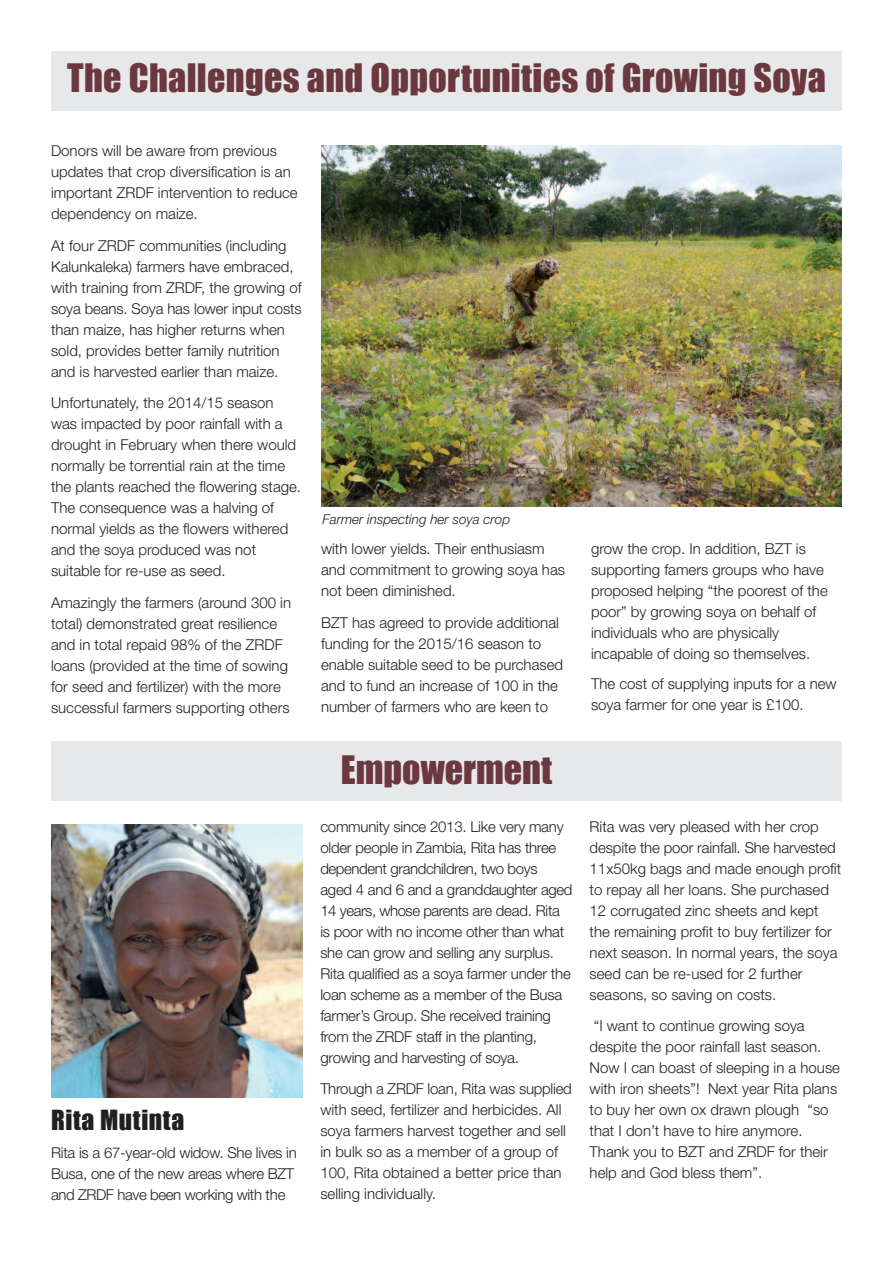
<style>
.page{position:relative;width:893px;height:1263px;background:#fff}
.page>*{position:absolute;margin:0;border:0;box-sizing:border-box;transform-origin:0 0}
.t1{font:36px "Impact";letter-spacing:.01em;color:#6c383f}
.t2{font:25.5px "Impact";letter-spacing:.025em;color:#231f20}
.t3{font:300 15px/21px "Helvetica Neue LT Std";color:#231f20}
.t4{font:italic 300 13.5px "Helvetica Neue LT Std";color:#231f20}
</style>
<div class="page">
<div style="left:51px;top:51px;width:791px;height:60px;background:#e7e8e9"></div>
<img style="left:321px;top:145px;width:521px;height:361px">
<div style="left:51px;top:741px;width:791px;height:59px;background:#e7e8e9"></div>
<img style="left:51px;top:824px;width:251px;height:273px">
<h1 class="t1" style="left:67px;top:56px;width:760px">The Challenges and Opportunities of Growing Soya</h1>
<p class="t3" style="left:51px;top:142px;width:248px">Donors will be aware from previous updates that crop diversification is an important ZRDF intervention to reduce dependency on maize.</p>
<p class="t3" style="left:51px;top:236px;width:252px">At four ZRDF communities (including Kalunkaleka) farmers have embraced, with training from ZRDF, the growing of soya beans. Soya has lower input costs than maize, has higher returns when sold, provides better family nutrition and is harvested earlier than maize.</p>
<p class="t3" style="left:51px;top:394px;width:252px">Unfortunately, the 2014/15 season was impacted by poor rainfall with a drought in February when there would normally be torrential rain at the time the plants reached the flowering stage.<br>The consequence was a halving of normal yields as the flowers withered and the soya produced was not suitable for re-use as seed.</p>
<p class="t3" style="left:51px;top:593px;width:242px">Amazingly the farmers (around 300 in total) demonstrated great resilience and in total repaid 98% of the ZRDF loans (provided at the time of sowing for seed and fertilizer) with the more successful farmers supporting others</p>
<h2 class="t2" style="left:51px;top:1104px;width:135px">Rita Mutinta</h2>
<p class="t3" style="left:51px;top:1144px;width:247px">Rita is a 67-year-old widow. She lives in<br>Busa, one of the new areas where BZT and ZRDF have been working with the</p>
<p class="t4" style="left:323px;top:514px;width:189px">Farmer inspecting her soya crop</p>
<p class="t3" style="left:321px;top:540px;width:245px">with lower yields. Their enthusiasm and commitment to growing soya has not been diminished.</p>
<p class="t3" style="left:321px;top:613px;width:244px">BZT has agreed to provide additional funding for the 2015/16 season to enable suitable seed to be purchased and to fund an increase of 100 in the number of farmers who are keen to</p>
<h1 class="t1" style="left:341px;top:747px;width:213px">Empowerment</h1>
<p class="t3" style="left:320px;top:817px;width:254px">community since 2013. Like very many older people in Zambia, Rita has three dependent grandchildren, two boys aged 4 and 6 and a granddaughter aged 14 years, whose parents are dead. Rita is poor with no income other than what she can grow and selling any surplus.<br>Rita qualified as a soya farmer under the loan scheme as a member of the Busa farmer’s Group. She received training from the ZRDF staff in the planting, growing and harvesting of soya.</p>
<p class="t3" style="left:320px;top:1080px;width:253px">Through a ZRDF loan, Rita was supplied with seed, fertilizer and herbicides. All soya farmers harvest together and sell in bulk so as a member of a group of 100, Rita obtained a better price than selling individually.</p>
<p class="t3" style="left:591px;top:540px;width:238px">grow the crop. In addition, BZT is supporting famers groups who have proposed helping “the poorest of the poor” by growing soya on behalf of individuals who are physically incapable of doing so themselves.</p>
<p class="t3" style="left:591px;top:675px;width:247px">The cost of supplying inputs for a new soya farmer for one year is £100.</p>
<p class="t3" style="left:590px;top:817px;width:253px">Rita was very pleased with her crop despite the poor rainfall. She harvested 11x50kg bags and made enough profit to repay all her loans. She purchased 12 corrugated zinc sheets and kept the remaining profit to buy fertilizer for next season. In normal years, the soya seed can be re-used for 2 further seasons, so saving on costs.</p>
<p class="t3" style="left:590px;top:1017px;width:252px">“I want to continue growing soya despite the poor rainfall last season.<br>Now I can boast of sleeping in a house with iron sheets”! Next year Rita plans to buy her own ox drawn plough “so that I don’t have to hire anymore.<br>Thank you to BZT and ZRDF for their help and God bless them”.</p>
</div>
